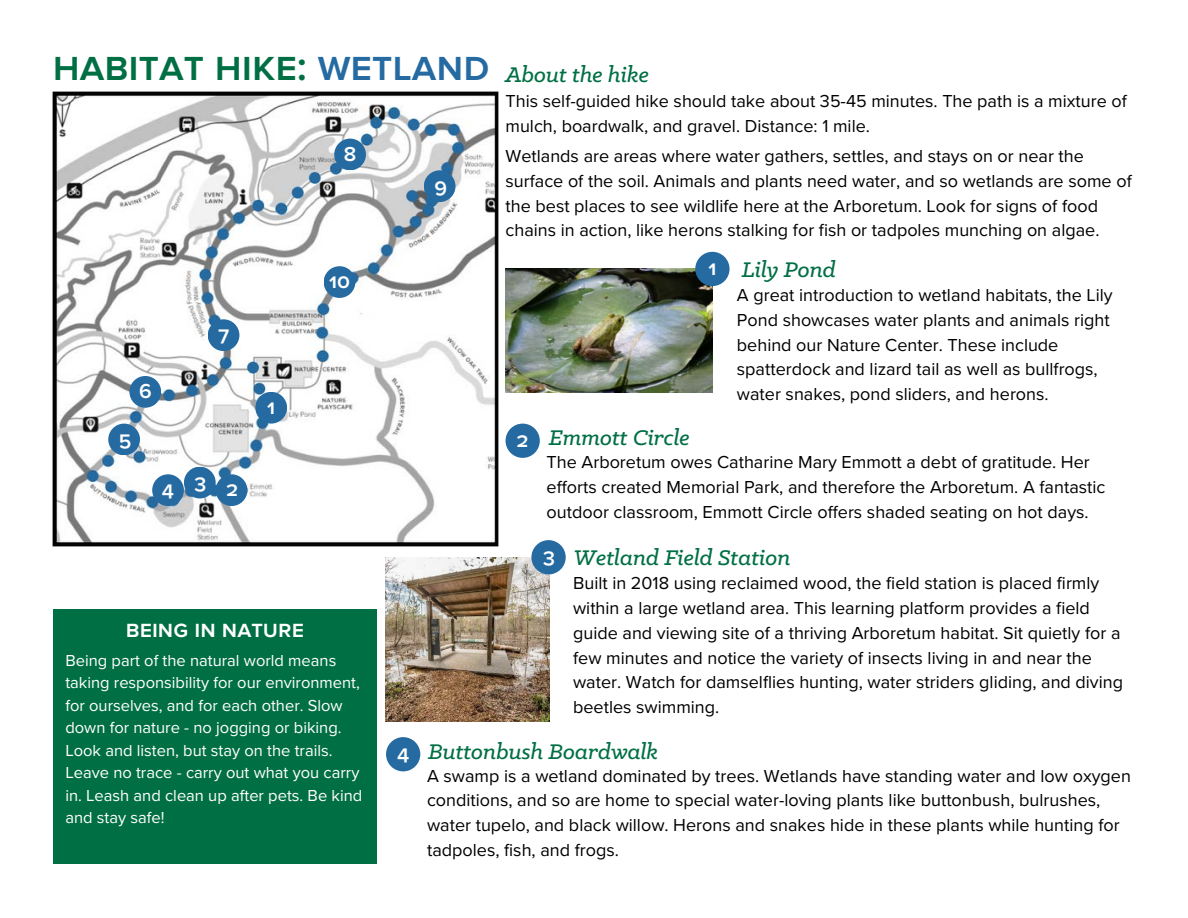
<style>
.page{position:relative;width:1188px;height:918px;background:#fff}
.page>*{position:absolute;margin:0;border:0;box-sizing:border-box;transform-origin:0 0}
.t1{font:600 42px "Proxima Nova S";color:#006f44}
.t2{font:italic 500 24px "Klinic Slab";color:#006f44}
.t3{font:600 24px "Proxima Nova S";color:#fff}
.t4{font:600 21px "Proxima Nova S";color:#fff}
.t5{font:18px/24.8px "Proxima Nova";color:#000}
.t6{font:16.5px/22.5px "Proxima Nova";color:#fff}
.s1{color:#256ba2}
.s2{font-family:"Klinic Slab";font-weight:500;font-style:italic;font-size:24px}
.s3{font-family:"Proxima Nova S";font-weight:600;font-style:normal;font-size:21px;color:#fff}
</style>
<div class="page">
<div style="left:506px;top:424px;width:34px;height:34px;background:#256ba2;border-radius:50%"></div>
<div style="left:53px;top:609px;width:324px;height:254px;background:#006f44"></div>
<img style="left:53px;top:92px;width:445px;height:454px">
<div style="left:255px;top:392px;width:32px;height:32px;background:#256ba2;border-radius:50%"></div>
<img style="left:506px;top:269px;width:207px;height:124px">
<div style="left:695px;top:252px;width:35px;height:34px;background:#256ba2;border-radius:50%"></div>
<img style="left:386px;top:557px;width:163px;height:165px">
<div style="left:531px;top:540px;width:35px;height:34px;background:#256ba2;border-radius:50%"></div>
<div style="left:386px;top:737px;width:34px;height:34px;background:#256ba2;border-radius:50%"></div>
<div style="left:216px;top:474px;width:31px;height:32px;background:#256ba2;border-radius:50%"></div>
<div style="left:184px;top:467px;width:32px;height:31px;background:#256ba2;border-radius:50%"></div>
<div style="left:152px;top:474px;width:32px;height:32px;background:#256ba2;border-radius:50%"></div>
<div style="left:108px;top:424px;width:32px;height:31px;background:#256ba2;border-radius:50%"></div>
<div style="left:129px;top:376px;width:32px;height:32px;background:#256ba2;border-radius:50%"></div>
<div style="left:208px;top:319px;width:31px;height:32px;background:#256ba2;border-radius:50%"></div>
<div style="left:334px;top:139px;width:32px;height:31px;background:#256ba2;border-radius:50%"></div>
<div style="left:424px;top:170px;width:32px;height:32px;background:#256ba2;border-radius:50%"></div>
<div style="left:324px;top:266px;width:31px;height:32px;background:#256ba2;border-radius:50%"></div>
<h1 class="t1" style="left:53px;top:42px;width:598px">habitat hike: <span class="s1">wetland</span> <span class="s2">About the hike</span></h1>
<p class="t5" style="left:506px;top:89px;width:623px">This self-guided hike should take about 35-45 minutes. The path is a mixture of mulch, boardwalk, and gravel. Distance: 1 mile.</p>
<p class="t5" style="left:506px;top:144px;width:628px">Wetlands are areas where water gathers, settles, and stays on or near the surface of the soil. Animals and plants need water, and so wetlands are some of the best places to see wildlife here at the Arboretum. Look for signs of food chains in action, like herons stalking for fish or tadpoles munching on algae.</p>
<p class="t4" style="left:344px;top:141px;width:14px">8</p>
<p class="t4" style="left:434px;top:173px;width:14px">9</p>
<p class="t4" style="left:139px;top:379px;width:14px">6</p>
<p class="t4" style="left:119px;top:426px;width:14px">5</p>
<p class="t4" style="left:162px;top:477px;width:14px">4</p>
<p class="t4" style="left:218px;top:322px;width:13px">7</p>
<p class="t4" style="left:194px;top:470px;width:13px">3</p>
<p class="t4" style="left:226px;top:477px;width:14px">2</p>
<p class="t4" style="left:267px;top:395px;width:9px">1</p>
<p class="t4" style="left:329px;top:269px;width:22px">10</p>
<h2 class="t3" style="left:126px;top:614px;width:180px">being in nature</h2>
<p class="t6" style="left:65px;top:650px;width:298px">Being part of the natural world means taking responsibility for our environment, for ourselves, and for each other. Slow down for nature - no jogging or biking.<br>Look and listen, but stay on the trails.<br>Leave no trace - carry out what you carry in. Leash and clean up after pets. Be kind and stay safe!</p>
<p class="t4" style="left:397px;top:741px;width:14px">4</p>
<h2 class="t2" style="left:708px;top:259px;width:129px"><span class="s3">1</span> Lily Pond</h2>
<p class="t4" style="left:517px;top:427px;width:14px">2</p>
<h2 class="t2" style="left:549px;top:427px;width:142px">Emmott Circle</h2>
<p class="t5" style="left:737px;top:284px;width:377px">A great introduction to wetland habitats, the Lily Pond showcases water plants and animals right behind our Nature Center. These include spatterdock and lizard tail as well as bullfrogs, water snakes, pond sliders, and herons.</p>
<p class="t5" style="left:547px;top:451px;width:560px">The Arboretum owes Catharine Mary Emmott a debt of gratitude. Her efforts created Memorial Park, and therefore the Arboretum. A fantastic outdoor classroom, Emmott Circle offers shaded seating on hot days.</p>
<h2 class="t2" style="left:543px;top:547px;width:249px"><span class="s3">3</span> Wetland Field Station</h2>
<p class="t5" style="left:573px;top:572px;width:551px">Built in 2018 using reclaimed wood, the field station is placed firmly within a large wetland area. This learning platform provides a field guide and viewing site of a thriving Arboretum habitat. Sit quietly for a few minutes and notice the variety of insects living in and near the water. Watch for damselflies hunting, water striders gliding, and diving beetles swimming.</p>
<h2 class="t2" style="left:428px;top:741px;width:232px">Buttonbush Boardwalk</h2>
<p class="t5" style="left:427px;top:764px;width:705px">A swamp is a wetland dominated by trees. Wetlands have standing water and low oxygen conditions, and so are home to special water-loving plants like buttonbush, bulrushes, water tupelo, and black willow. Herons and snakes hide in these plants while hunting for tadpoles, fish, and frogs.</p>
</div>
